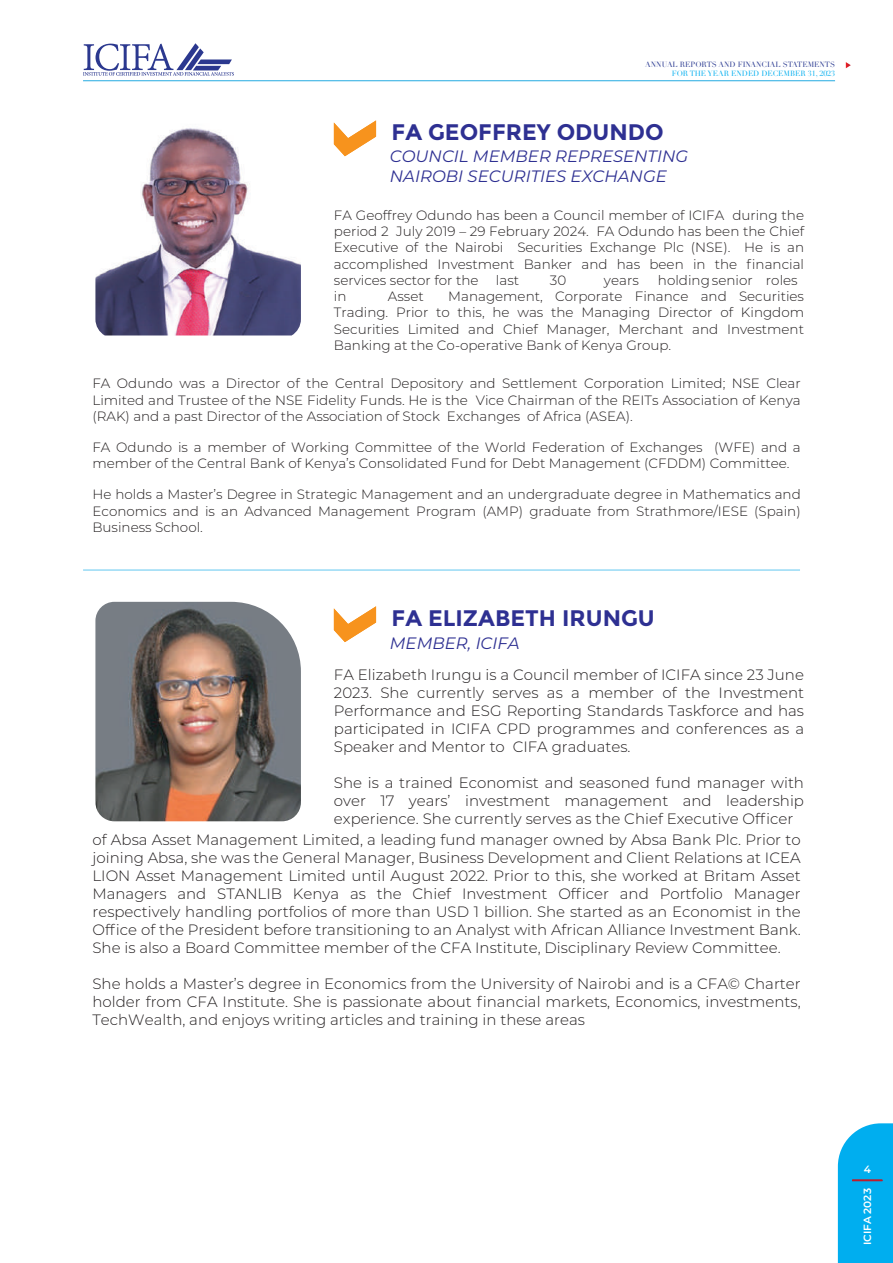
<style>
.page{position:relative;width:893px;height:1263px;background:#fff}
.page>*{position:absolute;margin:0;border:0;box-sizing:border-box;transform-origin:0 0}
.t1{font:700 22.5px "Montserrat";color:#2e3092}
.t2{font:italic 16.5px/19.8px "Montserrat";color:#2e3092}
.t3{font:300 15px/18px "Montserrat";color:#231f20;text-align:justify}
.t4{font:300 13.5px/16.2px "Montserrat";color:#231f20;text-align:justify}
.t5{font:600 10.5px "Montserrat";color:#fff}
.t6{font:7.5px "Didot";color:#283890}
.t7{font:7.5px "Didot";color:#00aeef}
</style>
<div class="page">
<hr style="left:83px;top:569px;width:717px;height:2px;background:#96daf5">
<div style="left:838px;top:1123px;width:55px;height:140px;background:#00aeef"></div>
<hr style="left:852px;top:1179px;width:30px;height:2px;background:#be1d2c">
<svg style="left:83px;top:43px;width:151px;height:33px"></svg>
<svg style="left:846px;top:62px;width:5px;height:6px"></svg>
<hr style="left:83px;top:80px;width:752px;height:1px;background:#24aae1">
<svg style="left:334px;top:120px;width:42px;height:36px"></svg>
<svg style="left:334px;top:606px;width:42px;height:36px"></svg>
<img style="left:95px;top:128px;width:206px;height:207px">
<img style="left:95px;top:602px;width:206px;height:219px">
<p class="t6" style="left:645px;top:60px;width:191px">ANNUAL REPORTS AND FINANCIAL STATEMENTS</p>
<p class="t7" style="left:672px;top:69px;width:165px">FOR THE YEAR ENDED DECEMBER 31, 2023</p>
<h1 class="t1" style="left:392px;top:118px;width:274px">FA GEOFFREY ODUNDO</h1>
<p class="t2" style="left:390px;top:146px;width:300px">COUNCIL MEMBER REPRESENTING<br>NAIROBI SECURITIES EXCHANGE</p>
<p class="t4" style="left:334px;top:207px;width:472px">FA Geoffrey Odundo has been a Council member of ICIFA during the period 2 July 2019 – 29 February 2024. FA Odundo has been the Chief Executive of the Nairobi Securities Exchange Plc (NSE). He is an accomplished Investment Banker and has been in the financial services sector for the</p>
<p class="t4" style="left:496px;top:272px;width:25px">last</p>
<p class="t4" style="left:550px;top:272px;width:18px">30</p>
<p class="t4" style="left:604px;top:272px;width:36px">years</p>
<p class="t4" style="left:658px;top:272px;width:141px">holding senior roles</p>
<p class="t4" style="left:334px;top:288px;width:472px;text-indent:114px">Management, Corporate Finance and Securities Trading. Prior to this, he was the Managing Director of Kingdom Securities Limited and Chief Manager, Merchant and Investment Banking at the Co-operative Bank of Kenya Group.</p>
<p class="t4" style="left:92px;top:375px;width:710px">FA Odundo was a Director of the Central Depository and Settlement Corporation Limited; NSE Clear Limited and Trustee of the NSE Fidelity Funds. He is the Vice Chairman of the REITs Association of Kenya (RAK) and a past Director of the Association of Stock Exchanges of Africa (ASEA).</p>
<p class="t4" style="left:92px;top:439px;width:710px">FA Odundo is a member of Working Committee of the World Federation of Exchanges (WFE) and a member of the Central Bank of Kenya’s Consolidated Fund for Debt Management (CFDDM) Committee.</p>
<p class="t4" style="left:92px;top:486px;width:710px">He holds a Master’s Degree in Strategic Management and an undergraduate degree in Mathematics and Economics and is an Advanced Management Program (AMP) graduate from Strathmore/IESE (Spain)<br>Business School.</p>
<p class="t4" style="left:334px;top:288px;width:14px">in</p>
<p class="t4" style="left:388px;top:288px;width:37px">Asset</p>
<h1 class="t1" style="left:392px;top:604px;width:265px">FA ELIZABETH IRUNGU</h1>
<p class="t2" style="left:390px;top:633px;width:131px">MEMBER, ICIFA</p>
<p class="t3" style="left:334px;top:665px;width:472px">FA Elizabeth Irungu is a Council member of ICIFA since 23 June 2023. She currently serves as a member of the Investment Performance and ESG Reporting Standards Taskforce and has participated in ICIFA CPD programmes and conferences as a Speaker and Mentor to CIFA graduates.</p>
<p class="t3" style="left:334px;top:773px;width:472px">She is a trained Economist and seasoned fund manager with over 17 years’ investment management and leadership experience. She currently serves as the Chief Executive Officer</p>
<p class="t3" style="left:92px;top:830px;width:710px">of Absa Asset Management Limited, a leading fund manager owned by Absa Bank Plc. Prior to joining Absa, she was the General Manager, Business Development and Client Relations at ICEA LION Asset Management Limited until August 2022. Prior to this, she worked at Britam Asset Managers and STANLIB Kenya as the Chief Investment Officer and Portfolio Manager respectively handling portfolios of more than USD 1 billion. She started as an Economist in the Office of the President before transitioning to an Analyst with African Alliance Investment Bank.<br>She is also a Board Committee member of the CFA Institute, Disciplinary Review Committee.</p>
<p class="t3" style="left:92px;top:974px;width:710px">She holds a Master’s degree in Economics from the University of Nairobi and is a CFA© Charter holder from CFA Institute. She is passionate about financial markets, Economics, investments, TechWealth, and enjoys writing articles and training in these areas</p>
<p class="t5" style="left:864px;top:1162px;width:9px">4</p>
<p class="t5" style="left:860px;top:1245px;width:58px;rotate:-90deg">ICIFA 2023</p>
</div>
